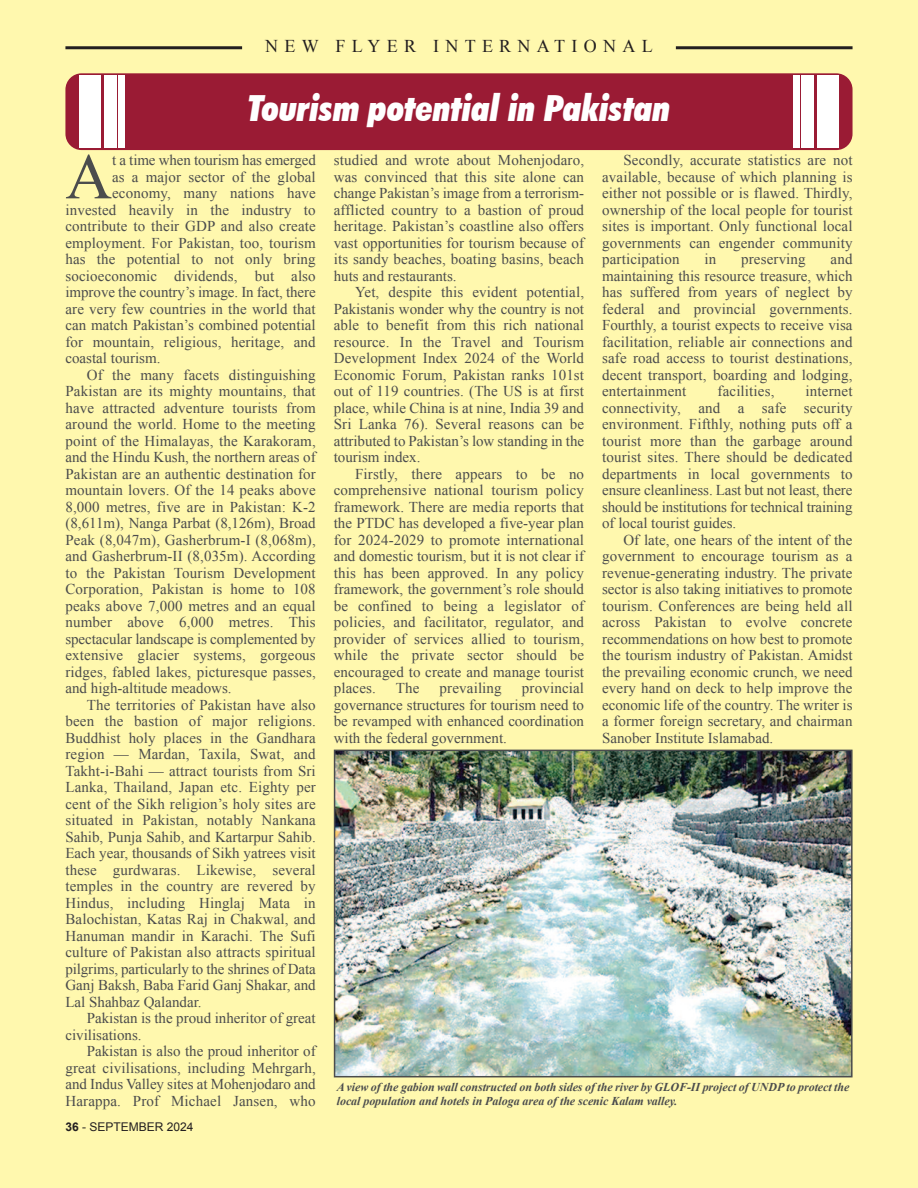
<style>
.page{position:relative;width:918px;height:1188px;background:#fff8ae}
.page>*{position:absolute;margin:0;border:0;box-sizing:border-box;transform-origin:0 0}
.t1{font:64.8px "Times New Roman";color:#4b4c4d}
.t2{font:italic 900 condensed 36px "Futura BT";color:#fff}
.t3{font:18px "Times New Roman";letter-spacing:.35em;color:#231f20}
.t4{font:15px/16.5px "Times New Roman";letter-spacing:.01em;color:#4b4c4d;text-align:justify}
.t5{font:15px "Times New Roman";letter-spacing:-.01em;color:#4b4c4d}
.t6{font:italic 700 12px/13.5px "Times New Roman";letter-spacing:-.005em;color:#4b4c4d}
.t7{font:12px "Arial";color:#231f20}
.s1{font-weight:700}
</style>
<div class="page">
<hr style="left:65px;top:46px;width:177px;height:3px;background:#231f20">
<hr style="left:676px;top:46px;width:177px;height:3px;background:#231f20">
<div style="left:65px;top:73px;width:788px;height:77px;background:#9a1b34;border-radius:16px"></div>
<img style="left:337px;top:753px;width:513px;height:321px">
<div style="left:334px;top:750px;width:519px;height:327px;border:2px solid #4b4c4d"></div>
<div style="left:80px;top:76px;width:21px;height:72px;background:#fff"></div>
<div style="left:104px;top:76px;width:12px;height:72px;background:#fff"></div>
<div style="left:119px;top:76px;width:6px;height:72px;background:#fff"></div>
<div style="left:817px;top:76px;width:21px;height:72px;background:#fff"></div>
<div style="left:802px;top:76px;width:12px;height:72px;background:#fff"></div>
<div style="left:793px;top:76px;width:6px;height:72px;background:#fff"></div>
<p class="t3" style="left:265px;top:36px;width:389px">NEW FLYER INTERNATIONAL</p>
<h2 class="t2" style="left:247px;top:86px;width:425px">Tourism potential in Pakistan</h2>
<h1 class="t1" style="left:65px;top:141px;width:48px">A</h1>
<p class="t4" style="left:112px;top:152px;width:205px">t a time when tourism has emerged</p>
<p class="t4" style="left:112px;top:169px;width:205px">as a major sector of the global</p>
<p class="t4" style="left:112px;top:185px;width:205px">economy, many nations have</p>
<p class="t4" style="left:65px;top:202px;width:252px">invested heavily in the industry to</p>
<p class="t4" style="left:65px;top:218px;width:252px">contribute to their GDP and also create</p>
<p class="t4" style="left:65px;top:235px;width:252px">employment. For Pakistan, too, tourism</p>
<p class="t4" style="left:65px;top:251px;width:252px">has the potential to not only bring</p>
<p class="t4" style="left:65px;top:268px;width:252px">socioeconomic dividends, but also</p>
<p class="t4" style="left:65px;top:284px;width:252px">improve the country’s image. In fact, there</p>
<p class="t4" style="left:65px;top:301px;width:252px">are very few countries in the world that</p>
<p class="t4" style="left:65px;top:317px;width:252px">can match Pakistan’s combined potential</p>
<p class="t4" style="left:65px;top:334px;width:252px">for mountain, religious, heritage, and</p>
<p class="t4" style="left:65px;top:350px;width:96px">coastal tourism.</p>
<p class="t4" style="left:87px;top:367px;width:231px">Of the many facets distinguishing</p>
<p class="t4" style="left:65px;top:383px;width:252px">Pakistan are its mighty mountains, that</p>
<p class="t4" style="left:65px;top:400px;width:252px">have attracted adventure tourists from</p>
<p class="t4" style="left:65px;top:416px;width:252px">around the world. Home to the meeting</p>
<p class="t4" style="left:65px;top:433px;width:252px">point of the Himalayas, the Karakoram,</p>
<p class="t4" style="left:65px;top:449px;width:252px">and the Hindu Kush, the northern areas of</p>
<p class="t4" style="left:65px;top:466px;width:252px">Pakistan are an authentic destination for</p>
<p class="t4" style="left:65px;top:482px;width:252px">mountain lovers. Of the 14 peaks above</p>
<p class="t4" style="left:65px;top:499px;width:252px">8,000 metres, five are in Pakistan: K-2</p>
<p class="t4" style="left:65px;top:515px;width:252px">(8,611m), Nanga Parbat (8,126m), Broad</p>
<p class="t4" style="left:65px;top:532px;width:252px">Peak (8,047m), Gasherbrum-I (8,068m),</p>
<p class="t4" style="left:65px;top:548px;width:252px">and Gasherbrum-II (8,035m). According</p>
<p class="t4" style="left:65px;top:565px;width:252px">to the Pakistan Tourism Development</p>
<p class="t4" style="left:65px;top:581px;width:252px">Corporation, Pakistan is home to 108</p>
<p class="t4" style="left:65px;top:598px;width:252px">peaks above 7,000 metres and an equal</p>
<p class="t4" style="left:65px;top:614px;width:252px">number above 6,000 metres. This</p>
<p class="t4" style="left:65px;top:631px;width:252px">spectacular landscape is complemented by</p>
<p class="t4" style="left:65px;top:647px;width:252px">extensive glacier systems, gorgeous</p>
<p class="t4" style="left:65px;top:664px;width:252px">ridges, fabled lakes, picturesque passes,</p>
<p class="t4" style="left:65px;top:680px;width:168px">and high-altitude meadows.</p>
<p class="t4" style="left:87px;top:697px;width:231px">The territories of Pakistan have also</p>
<p class="t4" style="left:65px;top:713px;width:252px">been the bastion of major religions.</p>
<p class="t4" style="left:65px;top:730px;width:252px">Buddhist holy places in the Gandhara</p>
<p class="t4" style="left:65px;top:746px;width:252px">region — Mardan, Taxila, Swat, and</p>
<p class="t4" style="left:65px;top:763px;width:252px">Takht-i-Bahi — attract tourists from Sri</p>
<p class="t4" style="left:65px;top:779px;width:252px">Lanka, Thailand, Japan etc. Eighty per</p>
<p class="t4" style="left:65px;top:796px;width:252px">cent of the Sikh religion’s holy sites are</p>
<p class="t4" style="left:65px;top:812px;width:252px">situated in Pakistan, notably Nankana</p>
<p class="t4" style="left:65px;top:829px;width:252px">Sahib, Punja Sahib, and Kartarpur Sahib.</p>
<p class="t4" style="left:65px;top:845px;width:252px">Each year, thousands of Sikh yatrees visit</p>
<p class="t4" style="left:65px;top:862px;width:252px">these gurdwaras. Likewise, several</p>
<p class="t4" style="left:65px;top:878px;width:252px">temples in the country are revered by</p>
<p class="t4" style="left:65px;top:895px;width:252px">Hindus, including Hinglaj Mata in</p>
<p class="t4" style="left:65px;top:911px;width:252px">Balochistan, Katas Raj in Chakwal, and</p>
<p class="t4" style="left:65px;top:928px;width:252px">Hanuman mandir in Karachi. The Sufi</p>
<p class="t4" style="left:65px;top:944px;width:252px">culture of Pakistan also attracts spiritual</p>
<p class="t5" style="left:65px;top:960px;width:252px">pilgrims, particularly to the shrines of Data</p>
<p class="t4" style="left:65px;top:977px;width:252px">Ganj Baksh, Baba Farid Ganj Shakar, and</p>
<p class="t4" style="left:65px;top:994px;width:138px">Lal Shahbaz Qalandar.</p>
<p class="t4" style="left:87px;top:1010px;width:231px">Pakistan is the proud inheritor of great</p>
<p class="t4" style="left:65px;top:1027px;width:78px">civilisations.</p>
<p class="t4" style="left:87px;top:1043px;width:231px">Pakistan is also the proud inheritor of</p>
<p class="t4" style="left:65px;top:1060px;width:252px">great civilisations, including Mehrgarh,</p>
<p class="t4" style="left:65px;top:1076px;width:252px">and Indus Valley sites at Mohenjodaro and</p>
<p class="t4" style="left:65px;top:1093px;width:252px">Harappa. Prof Michael Jansen, who</p>
<p class="t7" style="left:65px;top:1120px;width:130px"><span class="s1">36</span> - SEPTEMBER 2024</p>
<p class="t4" style="left:334px;top:152px;width:252px">studied and wrote about Mohenjodaro, was convinced that this site alone can change Pakistan’s image from a terrorism&shy;afflicted country to a bastion of proud heritage. Pakistan’s coastline also offers vast opportunities for tourism because of its sandy beaches, boating basins, beach huts and restaurants.</p>
<p class="t4" style="left:334px;top:284px;width:252px;text-indent:21px">Yet, despite this evident potential, Pakistanis wonder why the country is not able to benefit from this rich national resource. In the Travel and Tourism Development Index 2024 of the World Economic Forum, Pakistan ranks 101st out of 119 countries. (The US is at first place, while China is at nine, India 39 and Sri Lanka 76). Several reasons can be attributed to Pakistan’s low standing in the tourism index.</p>
<p class="t4" style="left:334px;top:466px;width:252px;text-indent:21px">Firstly, there appears to be no comprehensive national tourism policy framework. There are media reports that the PTDC has developed a five-year plan for 2024-2029 to promote international and domestic tourism, but it is not clear if this has been approved. In any policy framework, the government’s role should be confined to being a legislator of policies, and facilitator, regulator, and provider of services allied to tourism, while the private sector should be encouraged to create and manage tourist places.</p>
<p class="t4" style="left:334px;top:680px;width:252px;text-indent:188px">provincial governance structures for tourism need to be revamped with enhanced coordination with the federal government.</p>
<p class="t4" style="left:396px;top:680px;width:25px">The</p>
<p class="t4" style="left:440px;top:680px;width:64px">prevailing</p>
<p class="t4" style="left:602px;top:152px;width:252px;text-indent:21px">Secondly, accurate statistics are not available, because of which planning is either not possible or is flawed. Thirdly, ownership of the local people for tourist sites is important. Only functional local governments can engender community participation</p>
<p class="t4" style="left:602px;top:251px;width:252px;text-indent:228px">and maintaining this resource treasure, which has suffered from years of neglect by federal and provincial governments.<br>Fourthly, a tourist expects to receive visa facilitation, reliable air connections and safe road access to tourist destinations, decent transport, boarding and lodging, entertainment</p>
<p class="t4" style="left:705px;top:251px;width:13px">in</p>
<p class="t4" style="left:741px;top:251px;width:66px">preserving</p>
<p class="t4" style="left:602px;top:383px;width:252px;text-indent:204px">internet connectivity, and a safe security environment. Fifthly, nothing puts off a tourist more than the garbage around tourist sites. There should be dedicated departments in local governments to ensure cleanliness. Last but not least, there should be institutions for technical training of local tourist guides.</p>
<p class="t4" style="left:602px;top:532px;width:252px;text-indent:21px">Of late, one hears of the intent of the government to encourage tourism as a revenue-generating industry. The private sector is also taking initiatives to promote tourism. Conferences are being held all across Pakistan to evolve concrete recommendations on how best to promote the tourism industry of Pakistan. Amidst the prevailing economic crunch, we need every hand on deck to help improve the economic life of the country. The writer is a former foreign secretary, and chairman Sanober Institute Islamabad.</p>
<p class="t4" style="left:718px;top:383px;width:58px">facilities,</p>
<p class="t6" style="left:337px;top:1081px;width:514px">A view of the gabion wall constructed on both sides of the river by GLOF-II project of UNDP to protect the local population and hotels in Paloga area of the scenic Kalam valley.</p>
</div>
